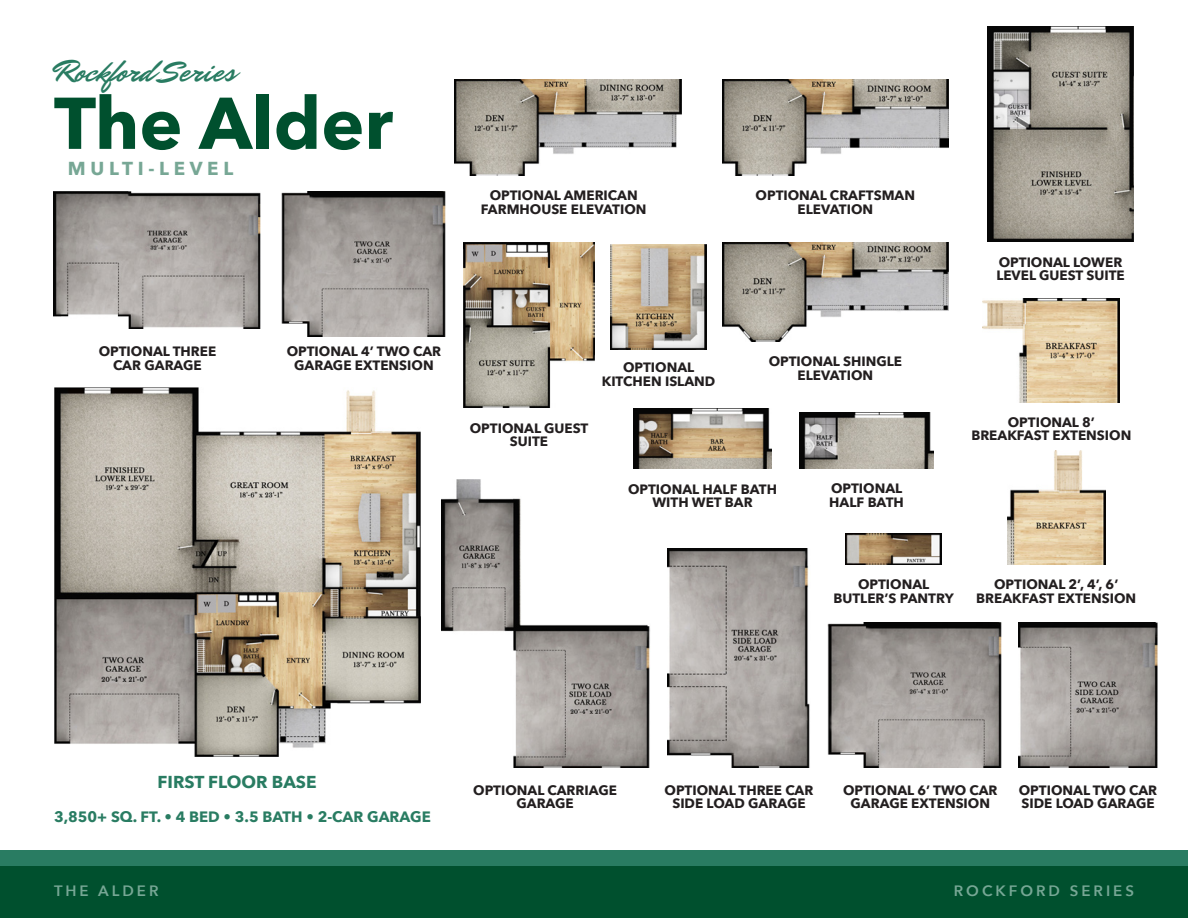
<style>
.page{position:relative;width:1188px;height:918px;background:#fff}
.page>*{position:absolute;margin:0;border:0;box-sizing:border-box;transform-origin:0 0}
.t1{font:700 72.3px "Avenir Next";color:#00502e}
.t2{font:30.75px "Mr Dafoe";color:#297c62}
.t3{font:700 18.75px "Avenir Next";letter-spacing:.25em;color:#77a795}
.t4{font:700 17.25px "Avenir Next";color:#297c62}
.t5{font:700 15px "Avenir Next";color:#297c62}
.t6{font:600 15px "Avenir Next";letter-spacing:.2em;color:#77a795}
.t7{font:700 13.5px/13.5px "Avenir Next";color:#231f20;text-align:center}
</style>
<div class="page">
<img style="left:455px;top:80px;width:226px;height:96px">
<img style="left:722px;top:80px;width:227px;height:96px">
<img style="left:54px;top:191px;width:207px;height:138px">
<img style="left:54px;top:387px;width:366px;height:370px">
<div style="left:0;top:850px;width:1188px;height:68px;background:#297c62"></div>
<div style="left:0;top:866px;width:1188px;height:52px;background:#00502e"></div>
<img style="left:610px;top:244px;width:97px;height:106px">
<img style="left:722px;top:243px;width:227px;height:98px">
<img style="left:983px;top:299px;width:137px;height:103px">
<img style="left:441px;top:479px;width:209px;height:288px">
<img style="left:668px;top:549px;width:142px;height:218px">
<img style="left:987px;top:27px;width:147px;height:215px">
<img style="left:282px;top:191px;width:164px;height:146px">
<img style="left:827px;top:622px;width:175px;height:145px">
<img style="left:1008px;top:450px;width:97px;height:114px">
<img style="left:464px;top:243px;width:130px;height:165px">
<img style="left:1019px;top:622px;width:138px;height:145px">
<img style="left:846px;top:534px;width:95px;height:30px">
<img style="left:799px;top:412px;width:135px;height:57px">
<img style="left:633px;top:409px;width:139px;height:60px">
<p class="t2" style="left:54px;top:51px;width:183px">Rockford Series</p>
<p class="t1" style="left:54px;top:61px;width:341px">The Alder</p>
<p class="t3" style="left:68px;top:152px;width:167px">MULTI-LEVEL</p>
<p class="t7" style="left:99px;top:345px;width:119px">OPTIONAL THREE<br>CAR GARAGE</p>
<p class="t7" style="left:287px;top:345px;width:156px">OPTIONAL 4’ TWO CAR<br>GARAGE EXTENSION</p>
<p class="t7" style="left:481px;top:189px;width:167px">OPTIONAL AMERICAN<br>FARMHOUSE ELEVATION</p>
<p class="t7" style="left:756px;top:189px;width:161px">OPTIONAL CRAFTSMAN<br>ELEVATION</p>
<p class="t7" style="left:996px;top:255px;width:130px;text-align:left">OPTIONAL LOWER<br>LEVEL GUEST SUITE</p>
<p class="t7" style="left:602px;top:360px;width:115px">OPTIONAL<br>KITCHEN ISLAND</p>
<p class="t7" style="left:470px;top:421px;width:120px">OPTIONAL GUEST<br>SUITE</p>
<p class="t7" style="left:769px;top:354px;width:135px">OPTIONAL SHINGLE<br>ELEVATION</p>
<p class="t7" style="left:628px;top:482px;width:150px">OPTIONAL HALF BATH<br>WITH WET BAR</p>
<p class="t7" style="left:829px;top:482px;width:76px;text-align:left">OPTIONAL<br>HALF BATH</p>
<p class="t7" style="left:971px;top:415px;width:161px">OPTIONAL 8’<br>BREAKFAST EXTENSION</p>
<p class="t7" style="left:833px;top:577px;width:122px">OPTIONAL<br>BUTLER’S PANTRY</p>
<p class="t7" style="left:976px;top:577px;width:161px">OPTIONAL 2’, 4’, 6’<br>BREAKFAST EXTENSION</p>
<p class="t4" style="left:158px;top:767px;width:161px">FIRST FLOOR BASE</p>
<p class="t5" style="left:54px;top:804px;width:378px">3,850+ SQ. FT. • 4 BED • 3.5 BATH • 2-CAR GARAGE</p>
<p class="t6" style="left:54px;top:878px;width:106px">THE ALDER</p>
<p class="t7" style="left:473px;top:783px;width:145px">OPTIONAL CARRIAGE<br>GARAGE</p>
<p class="t7" style="left:665px;top:783px;width:150px">OPTIONAL THREE CAR<br>SIDE LOAD GARAGE</p>
<p class="t7" style="left:843px;top:783px;width:156px">OPTIONAL 6’ TWO CAR<br>GARAGE EXTENSION</p>
<p class="t7" style="left:1019px;top:783px;width:140px;text-align:left">OPTIONAL TWO CAR<br>SIDE LOAD GARAGE</p>
<p class="t6" style="left:954px;top:878px;width:182px">ROCKFORD SERIES</p>
</div>
